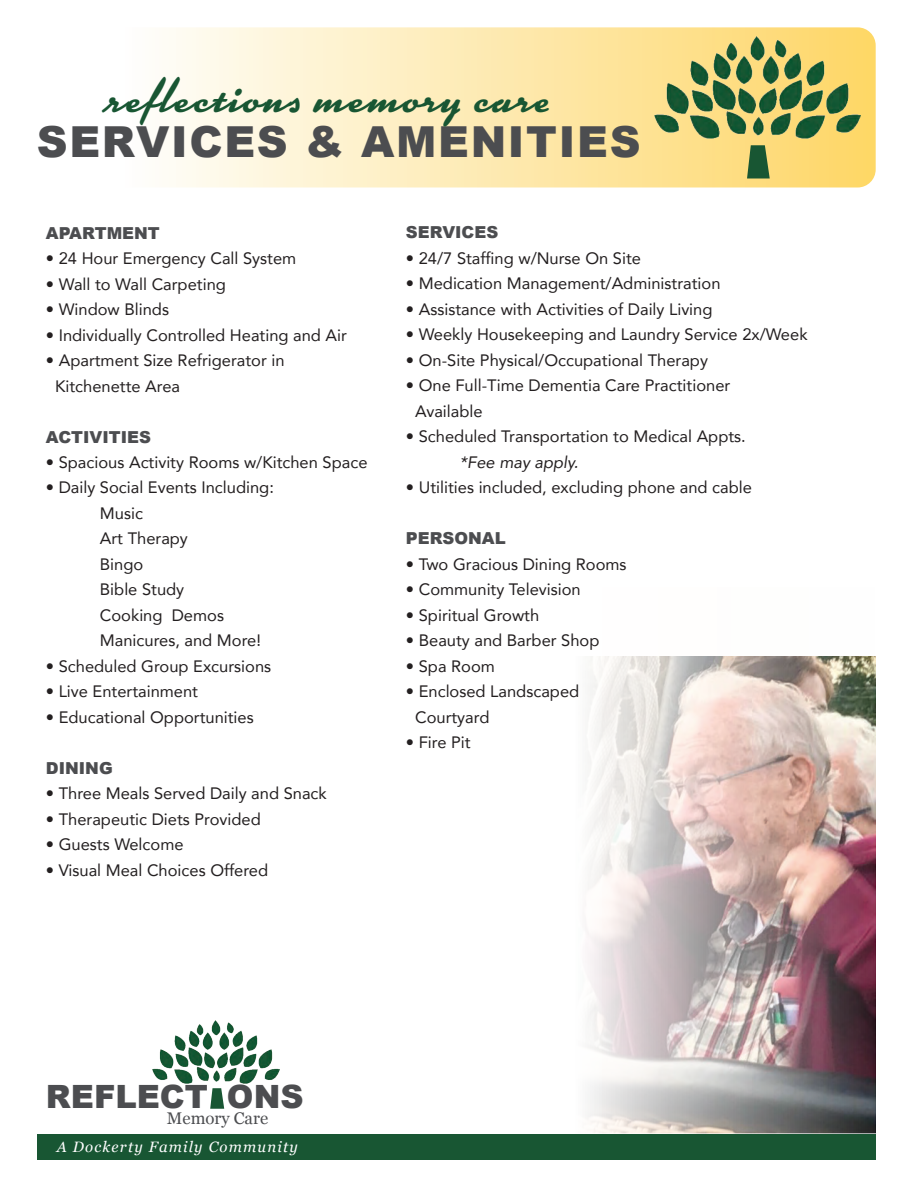
<style>
.page{position:relative;width:918px;height:1188px;background:#fff}
.page>*{position:absolute;margin:0;border:0;box-sizing:border-box;transform-origin:0 0}
.t1{font:49.5px "Kinescope";letter-spacing:.04em;color:#185633}
.t2{font:900 42.75px "Arial";letter-spacing:.04em;color:#4c4d50}
.t3{font:900 32.1px "Arial";color:#4c4d50}
.t4{font:16.8px "Georgia";color:#4c4d50}
.t5{font:16.5px/25.5px "Avenir";color:#231f20}
.t6{font:900 16.5px "Arial";color:#4c4d50}
.t7{font:italic 16.5px "Avenir";color:#231f20}
.t8{font:italic 15px "Georgia";letter-spacing:.08em;color:#fff}
</style>
<div class="page">
<img style="left:587px;top:656px;width:288px;height:478px">
<svg style="left:169px;top:27px;width:707px;height:161px;background:#fdebb8"></svg>
<img style="left:655px;top:36px;width:205px;height:103px">
<svg style="left:747px;top:145px;width:23px;height:34px"></svg>
<div style="left:37px;top:1134px;width:839px;height:25px;background:#185633"></div>
<img style="left:152px;top:1021px;width:128px;height:63px">
<svg style="left:210px;top:1088px;width:14px;height:21px"></svg>
<h1 class="t1" style="left:105px;top:66px;width:446px">reflections memory care</h1>
<h2 class="t2" style="left:37px;top:111px;width:605px">SERVICES &amp; AMENITIES</h2>
<p class="t6" style="left:46px;top:221px;width:115px">APARTMENT</p>
<p class="t5" style="left:46px;top:245px;width:252px">• 24 Hour Emergency Call System</p>
<p class="t5" style="left:46px;top:271px;width:182px">• Wall to Wall Carpeting</p>
<p class="t5" style="left:46px;top:296px;width:125px">• Window Blinds</p>
<p class="t5" style="left:46px;top:322px;width:303px">• Individually Controlled Heating and Air</p>
<p class="t5" style="left:55px;top:347px;width:231px;text-indent:-9px">• Apartment Size Refrigerator in<br>Kitchenette Area</p>
<p class="t6" style="left:46px;top:425px;width:107px">ACTIVITIES</p>
<p class="t5" style="left:46px;top:449px;width:323px">• Spacious Activity Rooms w/Kitchen Space</p>
<p class="t5" style="left:100px;top:475px;width:176px;text-indent:-54px">• Daily Social Events Including:<br>Music<br>Art Therapy<br>Bingo<br>Bible Study<br>Cooking Demos<br>Manicures, and More!</p>
<p class="t5" style="left:46px;top:653px;width:227px">• Scheduled Group Excursions</p>
<p class="t5" style="left:46px;top:678px;width:154px">• Live Entertainment</p>
<p class="t5" style="left:46px;top:704px;width:209px">• Educational Opportunities</p>
<p class="t6" style="left:46px;top:756px;width:68px">DINING</p>
<p class="t5" style="left:46px;top:780px;width:282px">• Three Meals Served Daily and Snack</p>
<p class="t5" style="left:46px;top:806px;width:216px">• Therapeutic Diets Provided</p>
<p class="t5" style="left:46px;top:831px;width:139px">• Guests Welcome</p>
<p class="t5" style="left:46px;top:857px;width:224px">• Visual Meal Choices Offered</p>
<p class="t6" style="left:406px;top:221px;width:94px">SERVICES</p>
<p class="t5" style="left:406px;top:245px;width:237px">• 24/7 Staffing w/Nurse On Site</p>
<p class="t5" style="left:406px;top:270px;width:316px">• Medication Management/Administration</p>
<p class="t5" style="left:406px;top:296px;width:308px">• Assistance with Activities of Daily Living</p>
<p class="t5" style="left:406px;top:321px;width:403px">• Weekly Housekeeping and Laundry Service 2x/Week</p>
<p class="t5" style="left:406px;top:347px;width:304px">• On-Site Physical/Occupational Therapy</p>
<p class="t5" style="left:415px;top:372px;width:317px;text-indent:-9px">• One Full-Time Dementia Care Practitioner<br>Available</p>
<p class="t5" style="left:406px;top:423px;width:341px">• Scheduled Transportation to Medical Appts.</p>
<p class="t7" style="left:460px;top:452px;width:120px">*Fee may apply.</p>
<p class="t5" style="left:406px;top:474px;width:348px">• Utilities included, excluding phone and cable</p>
<p class="t6" style="left:406px;top:526px;width:101px">PERSONAL</p>
<p class="t5" style="left:406px;top:551px;width:222px">• Two Gracious Dining Rooms</p>
<p class="t5" style="left:406px;top:576px;width:176px">• Community Television</p>
<p class="t5" style="left:406px;top:602px;width:135px">• Spiritual Growth</p>
<p class="t5" style="left:406px;top:627px;width:195px">• Beauty and Barber Shop</p>
<p class="t5" style="left:406px;top:653px;width:90px">• Spa Room</p>
<p class="t5" style="left:415px;top:678px;width:166px;text-indent:-9px">• Enclosed Landscaped<br>Courtyard</p>
<p class="t5" style="left:406px;top:729px;width:66px">• Fire Pit</p>
<h3 class="t3" style="left:46px;top:1074px;width:259px">REFLECT ONS</h3>
<p class="t4" style="left:167px;top:1106px;width:103px">Memory Care</p>
<p class="t8" style="left:57px;top:1136px;width:243px">A Dockerty Family Community</p>
</div>
